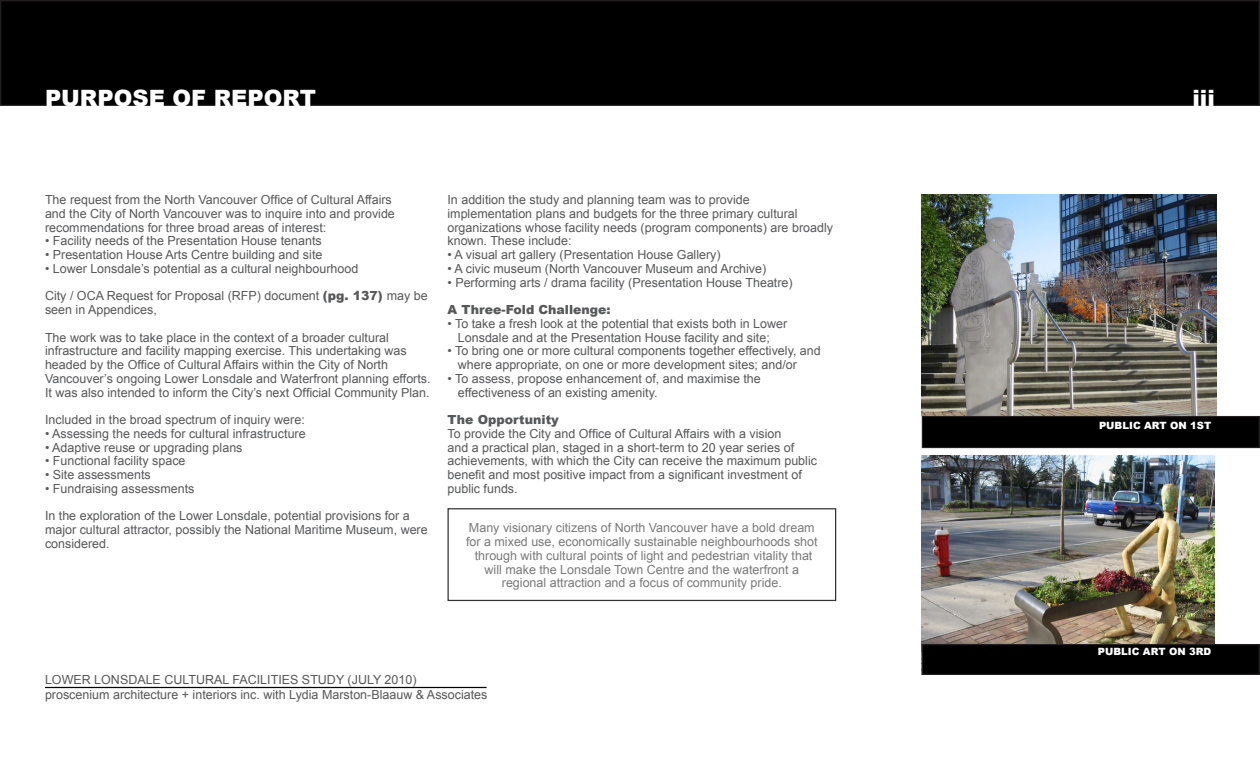
<style>
.page{position:relative;width:1260px;height:765px;background:#fff}
.page>*{position:absolute;margin:0;border:0;box-sizing:border-box;transform-origin:0 0}
.t1{font:900 22.5px "Arial";color:#fff}
.Body{font:12.5px/13.8px "Arial";color:#57585a}
.Body-2{font:900 12.5px "Arial";color:#57585a}
.t2{font:900 10px "Arial";color:#fff}
.s1{font-weight:900}
</style>
<div class="page">
<div style="left:1px;top:1px;width:1258px;height:104px;background:#000"></div>
<div style="left:0;top:0;width:1260px;height:106px;border:1px solid #231f20"></div>
<hr style="left:45px;top:687px;width:442px;height:1px;background:#000">
<img style="left:922px;top:195px;width:294px;height:221px">
<img style="left:922px;top:455px;width:293px;height:189px">
<div style="left:922px;top:417px;width:337px;height:30px;background:#000"></div>
<div style="left:922px;top:416px;width:338px;height:32px;border:1px solid #231f20"></div>
<div style="left:922px;top:645px;width:337px;height:29px;background:#000"></div>
<div style="left:922px;top:644px;width:338px;height:31px;border:1px solid #231f20"></div>
<div style="left:448px;top:508px;width:388px;height:93px;border:1px solid #000"></div>
<p class="t1" style="left:45px;top:82px;width:273px">PURPOSE OF REPORT</p>
<p class="Body" style="left:45px;top:193px;width:351px">The request from the North Vancouver Office of Cultural Affairs and the City of North Vancouver was to inquire into and provide recommendations for three broad areas of interest:</p>
<p class="Body" style="left:45px;top:234px;width:278px">• Facility needs of the Presentation House tenants</p>
<p class="Body" style="left:45px;top:248px;width:279px">• Presentation House Arts Centre building and site</p>
<p class="Body" style="left:45px;top:262px;width:315px">• Lower Lonsdale’s potential as a cultural neighbourhood</p>
<p class="Body" style="left:45px;top:289px;width:384px">City / OCA Request for Proposal (RFP) document <span class="s1">(pg. 137)</span> may be seen in Appendices,</p>
<p class="Body" style="left:45px;top:330px;width:387px">The work was to take place in the context of a broader cultural infrastructure and facility mapping exercise. This undertaking was headed by the Office of Cultural Affairs within the City of North Vancouver’s ongoing Lower Lonsdale and Waterfront planning efforts.<br>It was also intended to inform the City’s next Official Community Plan.</p>
<p class="Body" style="left:45px;top:413px;width:261px">Included in the broad spectrum of inquiry were:</p>
<p class="Body" style="left:45px;top:427px;width:262px">• Assessing the needs for cultural infrastructure</p>
<p class="Body" style="left:45px;top:440px;width:199px">• Adaptive reuse or upgrading plans</p>
<p class="Body" style="left:45px;top:454px;width:142px">• Functional facility space</p>
<p class="Body" style="left:45px;top:468px;width:107px">• Site assessments</p>
<p class="Body" style="left:45px;top:482px;width:151px">• Fundraising assessments</p>
<p class="Body" style="left:45px;top:509px;width:384px">In the exploration of the Lower Lonsdale, potential provisions for a major cultural attractor, possibly the National Maritime Museum, were considered.</p>
<p class="Body" style="left:448px;top:193px;width:387px">In addition the study and planning team was to provide implementation plans and budgets for the three primary cultural organizations whose facility needs (program components) are broadly known. These include:</p>
<p class="Body" style="left:448px;top:248px;width:275px">• A visual art gallery (Presentation House Gallery)</p>
<p class="Body" style="left:448px;top:262px;width:320px">• A civic museum (North Vancouver Museum and Archive)</p>
<p class="Body" style="left:448px;top:275px;width:347px">• Performing arts / drama facility (Presentation House Theatre)</p>
<p class="Body-2" style="left:448px;top:301px;width:165px">A Three-Fold Challenge:</p>
<p class="Body" style="left:448px;top:317px;width:341px;text-align:center">• To take a fresh look at the potential that exists both in Lower<br>Lonsdale and at the Presentation House facility and site;</p>
<p class="Body" style="left:458px;top:344px;width:364px;text-indent:-10px">• To bring one or more cultural components together effectively, and where appropriate, on one or more development sites; and/or</p>
<p class="Body" style="left:458px;top:372px;width:304px;text-indent:-10px">• To assess, propose enhancement of, and maximise the effectiveness of an existing amenity.</p>
<p class="Body-2" style="left:448px;top:411px;width:113px">The Opportunity</p>
<p class="Body" style="left:448px;top:427px;width:371px">To provide the City and Office of Cultural Affairs with a vision<br>and a practical plan, staged in a short-term to 20 year series of achievements, with which the City can receive the maximum public benefit and most positive impact from a significant investment of public funds.</p>
<p class="Body" style="left:466px;top:521px;width:353px;text-align:center">Many visionary citizens of North Vancouver have a bold dream for a mixed use, economically sustainable neighbourhoods shot through with cultural points of light and pedestrian vitality that will make the Lonsdale Town Centre and the waterfront a regional attraction and a focus of community pride.</p>
<p class="Body" style="left:45px;top:672px;width:444px;line-height:15px">LOWER LONSDALE CULTURAL FACILITIES STUDY (JULY 2010)<br>proscenium architecture + interiors inc. with Lydia Marston-Blaauw &amp; Associates</p>
<h1 class="t1" style="left:1192px;top:82px;width:24px">iii</h1>
<p class="t2" style="left:1099px;top:418px;width:114px">PUBLIC ART ON 1ST</p>
<p class="t2" style="left:1098px;top:644px;width:115px">PUBLIC ART ON 3RD</p>
</div>
